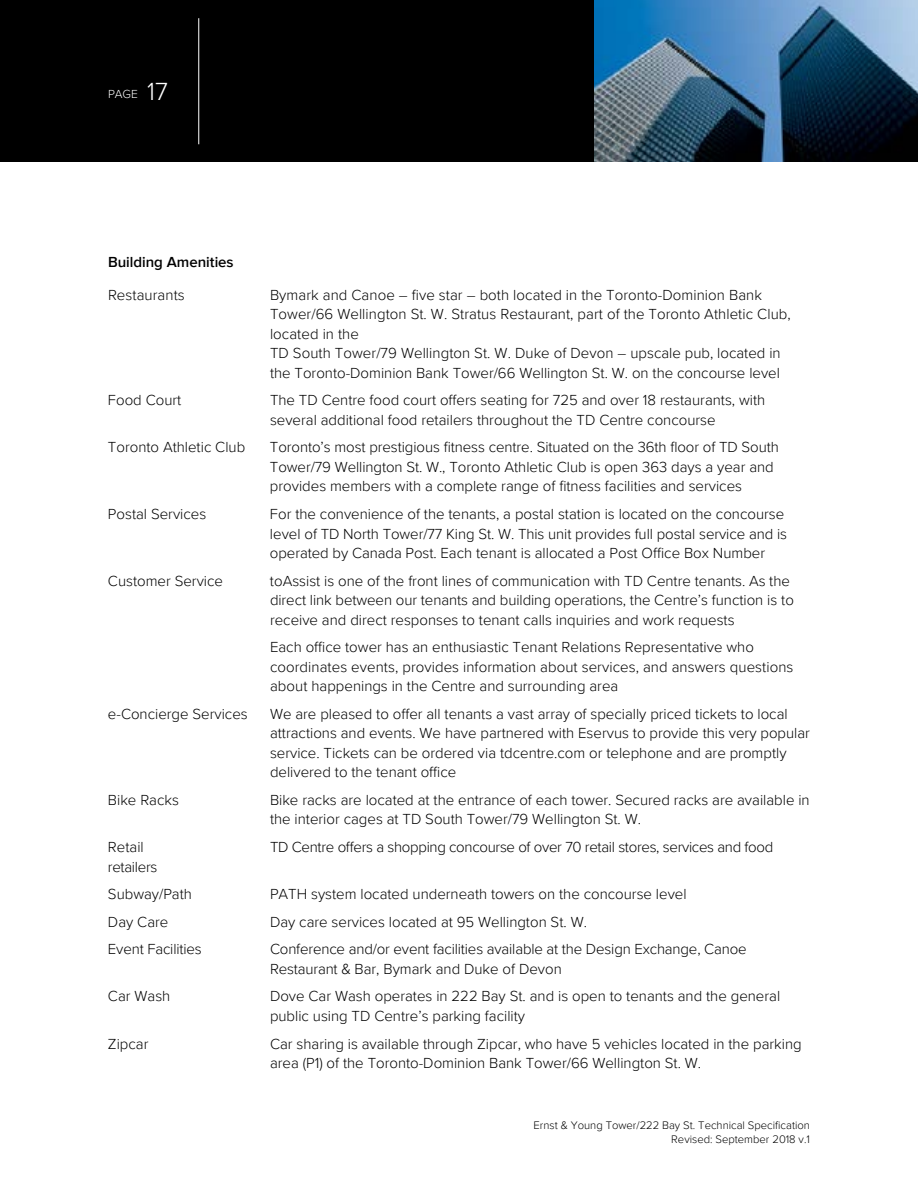
<style>
.page{position:relative;width:918px;height:1188px;background:#fff}
.page>*{position:absolute;margin:0;border:0;box-sizing:border-box;transform-origin:0 0}
.t1{font:300 15px/19.5px "Proxima Nova";color:#000}
.t2{font:300 15px "Proxima Nova";letter-spacing:-.02em;color:#000}
.t3{font:600 15px "Proxima Nova";color:#000}
.t4{font:300 12px "Proxima Nova";color:#fff}
.t5{font:300 11.25px/13.5px "Proxima Nova";color:#000;text-align:right}
.s1{font-size:25.5px}
</style>
<div class="page">
<div style="left:0;top:0;width:918px;height:162px;background:#000"></div>
<img style="left:594px;top:0;width:324px;height:162px">
<hr style="left:199px;top:18px;width:1px;height:126px;background:#fff">
<p class="t4" style="left:108px;top:85px;width:61px">PAGE <span class="s1">17</span></p>
<p class="t3" style="left:108px;top:251px;width:127px">Building Amenities</p>
<p class="t1" style="left:108px;top:284px;width:78px">Restaurants</p>
<p class="t1" style="left:270px;top:284px;width:522px">Bymark and Canoe – five star – both located in the Toronto-Dominion Bank Tower/66 Wellington St. W. Stratus Restaurant, part of the Toronto Athletic Club, located in the<br>TD South Tower/79 Wellington St. W. Duke of Devon – upscale pub, located in the Toronto-Dominion Bank Tower/66 Wellington St. W. on the concourse level</p>
<p class="t1" style="left:108px;top:390px;width:75px">Food Court</p>
<p class="t1" style="left:270px;top:390px;width:497px">The TD Centre food court offers seating for 725 and over 18 restaurants, with several additional food retailers throughout the TD Centre concourse</p>
<p class="t1" style="left:108px;top:437px;width:139px">Toronto Athletic Club</p>
<p class="t1" style="left:270px;top:437px;width:510px">Toronto’s most prestigious fitness centre. Situated on the 36th floor of TD South<br>Tower/79 Wellington St. W., Toronto Athletic Club is open 363 days a year and provides members with a complete range of fitness facilities and services</p>
<p class="t1" style="left:108px;top:503px;width:100px">Postal Services</p>
<p class="t1" style="left:270px;top:503px;width:519px">For the convenience of the tenants, a postal station is located on the concourse level of TD North Tower/77 King St. W. This unit provides full postal service and is operated by Canada Post. Each tenant is allocated a Post Office Box Number</p>
<p class="t1" style="left:108px;top:570px;width:117px">Customer Service</p>
<p class="t1" style="left:270px;top:570px;width:525px">toAssist is one of the front lines of communication with TD Centre tenants. As the direct link between our tenants and building operations, the Centre’s function is to receive and direct responses to tenant calls inquiries and work requests</p>
<p class="t1" style="left:270px;top:637px;width:525px">Each office tower has an enthusiastic Tenant Relations Representative who coordinates events, provides information about services, and answers questions about happenings in the Centre and surrounding area</p>
<p class="t1" style="left:108px;top:703px;width:141px">e-Concierge Services</p>
<p class="t1" style="left:270px;top:703px;width:541px">We are pleased to offer all tenants a vast array of specially priced tickets to local attractions and events. We have partnered with Eservus to provide this very popular service. Tickets can be ordered via tdcentre.com or telephone and are promptly delivered to the tenant office</p>
<p class="t1" style="left:108px;top:789px;width:72px">Bike Racks</p>
<p class="t1" style="left:270px;top:789px;width:541px">Bike racks are located at the entrance of each tower. Secured racks are available in the interior cages at TD South Tower/79 Wellington St. W.</p>
<p class="t1" style="left:108px;top:836px;width:37px">Retail</p>
<p class="t2" style="left:270px;top:836px;width:505px">TD Centre offers a shopping concourse of over 70 retail stores, services and food</p>
<p class="t1" style="left:108px;top:852px;width:86px;line-height:27.6px">retailers<br>Subway/Path</p>
<p class="t1" style="left:270px;top:884px;width:418px">PATH system located underneath towers on the concourse level</p>
<p class="t1" style="left:108px;top:911px;width:62px">Day Care</p>
<p class="t1" style="left:270px;top:911px;width:318px">Day care services located at 95 Wellington St. W.</p>
<p class="t1" style="left:108px;top:939px;width:95px">Event Facilities</p>
<p class="t1" style="left:270px;top:939px;width:478px">Conference and/or event facilities available at the Design Exchange, Canoe<br>Restaurant &amp; Bar, Bymark and Duke of Devon</p>
<p class="t1" style="left:108px;top:986px;width:64px">Car Wash</p>
<p class="t1" style="left:270px;top:986px;width:512px">Dove Car Wash operates in 222 Bay St. and is open to tenants and the general public using TD Centre’s parking facility</p>
<p class="t1" style="left:108px;top:1033px;width:42px">Zipcar</p>
<p class="t1" style="left:270px;top:1033px;width:533px">Car sharing is available through Zipcar, who have 5 vehicles located in the parking area (P1) of the Toronto-Dominion Bank Tower/66 Wellington St. W.</p>
<p class="t5" style="left:534px;top:1118px;width:278px">Ernst &amp; Young Tower/222 Bay St. Technical Specification<br>Revised: September 2018 v.1</p>
</div>
